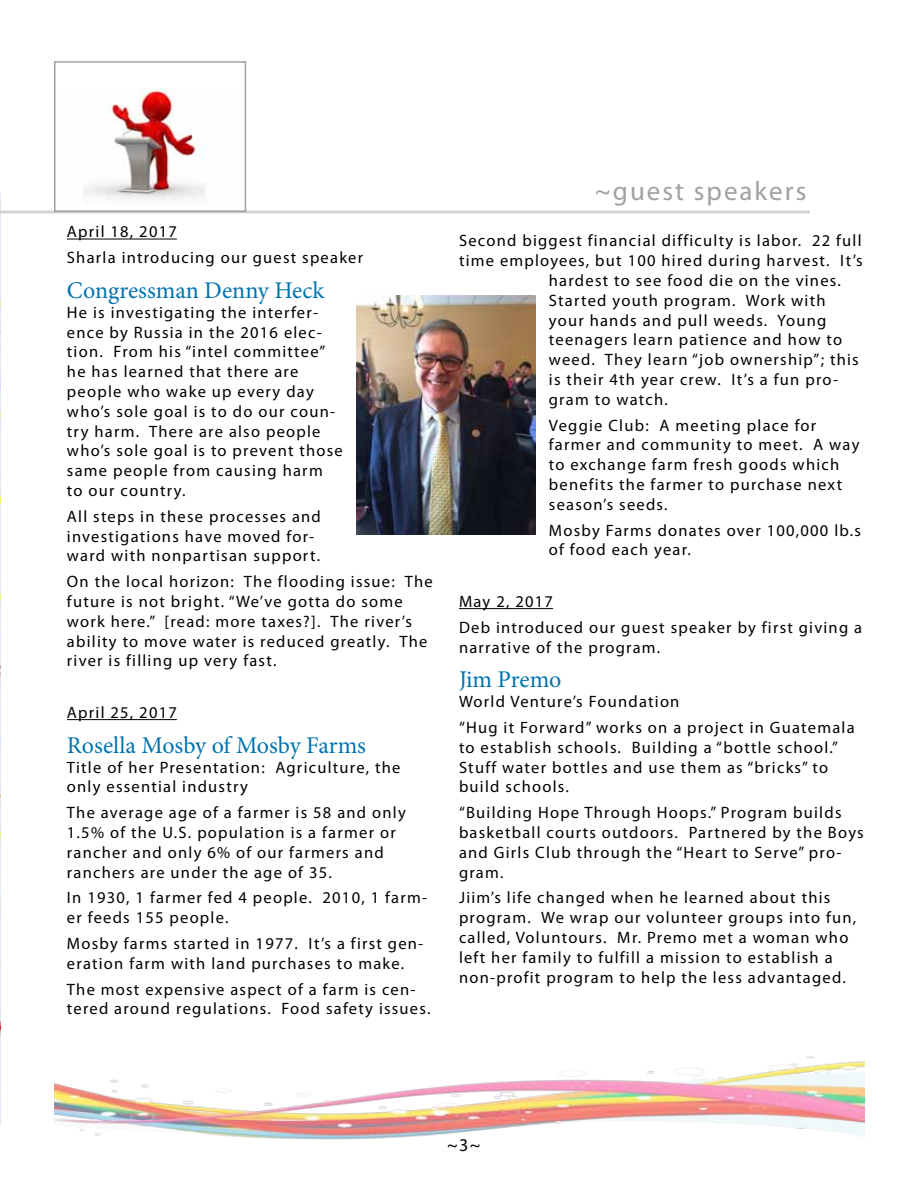
<style>
.page{position:relative;width:918px;height:1188px;background:#fff}
.page>*{position:absolute;margin:0;border:0;box-sizing:border-box;transform-origin:0 0}
.t1{font:27px "Myriad Pro";letter-spacing:.075em;color:#9fa1a4}
.t2{font:24px "Minion Pro";letter-spacing:-.005em;color:#0073b0}
.t3{font:18px "Myriad Pro";color:#000}
.t4{font:16.5px/19.8px "Myriad Pro";letter-spacing:.075em;color:#000}
</style>
<div class="page">
<img style="left:0;top:193px;width:1px;height:932px">
<hr style="left:0;top:210px;width:810px;height:3px;background:#d1d3d4">
<img style="left:84px;top:88px;width:122px;height:112px">
<div style="left:54px;top:61px;width:192px;height:151px;border:2px solid #9fa1a4"></div>
<img style="left:54px;top:1057px;width:810px;height:83px">
<hr style="left:67px;top:239px;width:110px;height:1px;background:#000">
<hr style="left:67px;top:719px;width:110px;height:1px;background:#000">
<hr style="left:459px;top:608px;width:94px;height:1px;background:#000">
<img style="left:356px;top:296px;width:179px;height:239px">
<p class="t4" style="left:67px;top:219px;width:298px;line-height:25.8px">April 18, 2017<br>Sharla introducing our guest speaker</p>
<h2 class="t2" style="left:67px;top:274px;width:259px">Congressman Denny Heck</h2>
<p class="t4" style="left:67px;top:302px;width:277px">He is investigating the interfer&shy;ence by Russia in the 2016 elec&shy;tion. From his “intel committee” he has learned that there are people who wake up every day who’s sole goal is to do our coun&shy;try harm. There are also people who’s sole goal is to prevent those same people from causing harm<br>to our country.</p>
<p class="t4" style="left:67px;top:506px;width:256px">All steps in these processes and investigations have moved for&shy;ward with nonpartisan support.</p>
<p class="t4" style="left:67px;top:571px;width:367px">On the local horizon: The flooding issue: The future is not bright. “We’ve gotta do some work here.” [read: more taxes?]. The river’s ability to move water is reduced greatly. The river is filling up very fast.</p>
<p class="t4" style="left:67px;top:702px;width:111px">April 25, 2017</p>
<h2 class="t2" style="left:67px;top:729px;width:301px">Rosella Mosby of Mosby Farms</h2>
<p class="t4" style="left:67px;top:757px;width:335px">Title of her Presentation: Agriculture, the only essential industry</p>
<p class="t4" style="left:67px;top:802px;width:340px">The average age of a farmer is 58 and only 1.5% of the U.S. population is a farmer or rancher and only 6% of our farmers and ranchers are under the age of 35.</p>
<p class="t4" style="left:67px;top:888px;width:362px">In 1930, 1 farmer fed 4 people. 2010, 1 farm&shy;er feeds 155 people.</p>
<p class="t4" style="left:67px;top:933px;width:358px">Mosby farms started in 1977. It’s a first gen&shy;eration farm with land purchases to make.</p>
<p class="t4" style="left:67px;top:979px;width:365px">The most expensive aspect of a farm is cen&shy;tered around regulations. Food safety issues.</p>
<h1 class="t1" style="left:595px;top:175px;width:213px">~guest speakers</h1>
<p class="t4" style="left:459px;top:231px;width:404px">Second biggest financial difficulty is labor. 22 full</p>
<p class="t4" style="left:459px;top:250px;width:405px">time employees, but 100 hired during harvest. It’s</p>
<p class="t4" style="left:549px;top:270px;width:293px">hardest to see food die on the vines.</p>
<p class="t4" style="left:549px;top:290px;width:278px">Started youth program. Work with</p>
<p class="t4" style="left:549px;top:310px;width:279px">your hands and pull weeds. Young</p>
<p class="t4" style="left:549px;top:330px;width:295px">teenagers learn patience and how to</p>
<p class="t4" style="left:549px;top:349px;width:311px">weed. They learn “job ownership”; this</p>
<p class="t4" style="left:549px;top:369px;width:291px">is their 4th year crew. It’s a fun pro-</p>
<p class="t4" style="left:549px;top:389px;width:120px">gram to watch.</p>
<p class="t4" style="left:549px;top:415px;width:312px">Veggie Club: A meeting place for farmer and community to meet. A way to exchange farm fresh goods which benefits the farmer to purchase next season’s seeds.</p>
<p class="t4" style="left:549px;top:520px;width:314px">Mosby Farms donates over 100,000 lb.s of food each year.</p>
<p class="t4" style="left:459px;top:588px;width:405px;line-height:25.8px">May 2, 2017<br>Deb introduced our guest speaker by first giving a</p>
<p class="t4" style="left:459px;top:637px;width:203px">narrative of the program.</p>
<h2 class="t2" style="left:459px;top:664px;width:104px">Jim Premo</h2>
<p class="t4" style="left:459px;top:688px;width:397px;line-height:25.8px">World Venture’s Foundation<br>“Hug it Forward” works on a project in Guatemala</p>
<p class="t4" style="left:459px;top:737px;width:381px">to establish schools. Building a “bottle school.”<br>Stuff water bottles and use them as “bricks” to build schools.</p>
<p class="t4" style="left:459px;top:802px;width:406px">“Building Hope Through Hoops.” Program builds basketball courts outdoors. Partnered by the Boys and Girls Club through the “Heart to Serve” pro&shy;gram.</p>
<p class="t4" style="left:459px;top:888px;width:399px">Jiim’s life changed when he learned about this program. We wrap our volunteer groups into fun, called, Voluntours. Mr. Premo met a woman who left her family to fulfill a mission to establish a non-profit program to help the less advantaged.</p>
<p class="t3" style="left:447px;top:1133px;width:35px">~3~</p>
</div>
